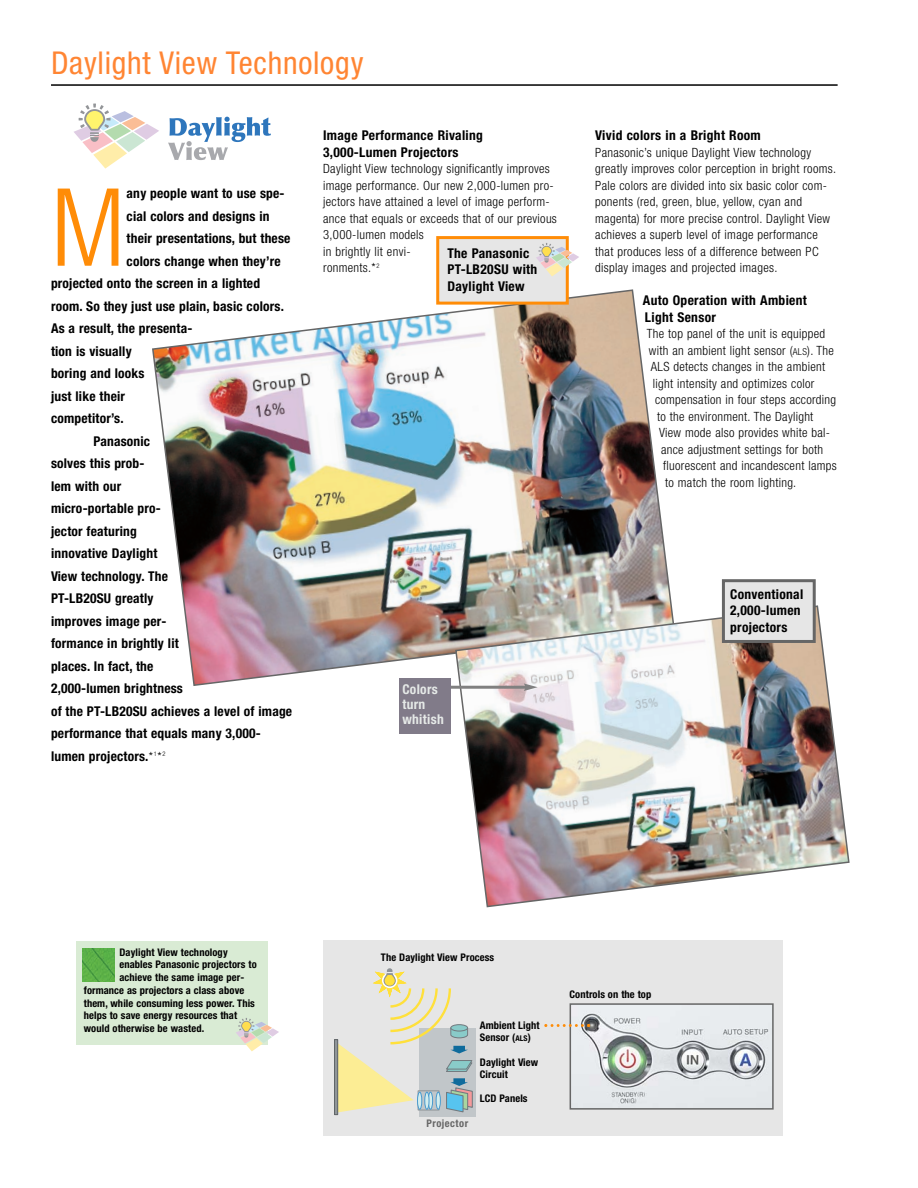
<style>
.page{position:relative;width:918px;height:1188px;background:#fff}
.page>*{position:absolute;margin:0;border:0;box-sizing:border-box;transform-origin:0 0}
.t1{font:300 condensed 108px "Helvetica Neue";color:#ff8c07}
.t2{font:condensed 31.5px "Helvetica Neue";letter-spacing:.025em;color:#ff8533}
.t3{font:700 condensed 13.5px/16.5px "Helvetica Neue";letter-spacing:.015em;color:#000}
.t4{font:700 condensed 13.5px/15px "Helvetica Neue";letter-spacing:.025em;color:#e5e9e7}
.t5{font:300 condensed 12.75px/16.5px "Helvetica Neue";letter-spacing:.025em;color:#000}
.t6{font:700 condensed 10.5px/12px "Helvetica Neue";letter-spacing:.01em;color:#000}
.t7{font:700 condensed 10.5px "Helvetica Neue";letter-spacing:.05em;color:#666}
.s1{font-weight:300;font-size:12.75px}
.s2{font-size:9.6px}
.s3{font-size:7.8px}
</style>
<div class="page">
<div style="left:323px;top:941px;width:459px;height:195px;background:#e6e6e6"></div>
<div style="left:420px;top:1028px;width:56px;height:88px;background:#c1c6c9"></div>
<div style="left:334px;top:1039px;width:4px;height:76px;border:1px solid #606567"></div>
<svg style="left:337px;top:968px;width:136px;height:145px"></svg>
<img style="left:152px;top:289px;width:520px;height:397px">
<img style="left:454px;top:605px;width:396px;height:303px">
<svg style="left:168px;top:117px;width:103px;height:43px"></svg>
<svg style="left:74px;top:104px;width:85px;height:65px"></svg>
<hr style="left:51px;top:84px;width:787px;height:2px;background:#000">
<div style="left:723px;top:581px;width:91px;height:60px;background:#e6e6e6"></div>
<div style="left:722px;top:579px;width:94px;height:64px;border:3px solid #666"></div>
<hr style="left:432px;top:686px;width:94px;height:3px;background:#808080">
<svg style="left:524px;top:683px;width:14px;height:8px"></svg>
<img style="left:573px;top:1006px;width:195px;height:98px">
<div style="left:570px;top:1003px;width:204px;height:107px;border:2px solid #666"></div>
<svg style="left:544px;top:1024px;width:46px;height:3px"></svg>
<div style="left:438px;top:238px;width:129px;height:65px;background:#e6e6e6"></div>
<div style="left:436px;top:236px;width:133px;height:69px;border:3px solid #ff8c07"></div>
<svg style="left:536px;top:243px;width:43px;height:33px"></svg>
<div style="left:76px;top:941px;width:192px;height:104px;background:#d9ebd4"></div>
<img style="left:83px;top:949px;width:32px;height:32px">
<div style="left:399px;top:678px;width:51px;height:55px;background:#817b89"></div>
<svg style="left:236px;top:1018px;width:43px;height:33px"></svg>
<h2 class="t2" style="left:51px;top:51px;width:314px">Daylight View Technology</h2>
<h1 class="t1" style="left:51px;top:189px;width:76px">M</h1>
<p class="t3" style="left:127px;top:186px;width:160px">any people want to use spe-</p>
<p class="t3" style="left:127px;top:209px;width:144px">cial colors and designs in</p>
<p class="t3" style="left:127px;top:231px;width:165px">their presentations, but these</p>
<p class="t3" style="left:127px;top:254px;width:156px">colors change when they’re</p>
<p class="t3" style="left:51px;top:276px;width:211px">projected onto the screen in a lighted</p>
<p class="t3" style="left:51px;top:299px;width:234px">room. So they just use plain, basic colors.</p>
<p class="t3" style="left:51px;top:321px;width:143px">As a result, the presenta-</p>
<p class="t3" style="left:51px;top:344px;width:82px">tion is visually</p>
<p class="t3" style="left:51px;top:366px;width:95px">boring and looks</p>
<p class="t3" style="left:51px;top:389px;width:76px">just like their</p>
<p class="t3" style="left:51px;top:411px;width:74px">competitor’s.</p>
<p class="t3" style="left:94px;top:434px;width:58px">Panasonic</p>
<p class="t3" style="left:51px;top:456px;width:95px">solves this prob-</p>
<p class="t3" style="left:51px;top:479px;width:72px">lem with our</p>
<p class="t3" style="left:51px;top:501px;width:111px">micro-portable pro-</p>
<p class="t3" style="left:51px;top:524px;width:87px">jector featuring</p>
<p class="t3" style="left:51px;top:546px;width:108px">innovative Daylight</p>
<p class="t3" style="left:51px;top:569px;width:118px">View technology. The</p>
<p class="t3" style="left:51px;top:591px;width:104px">PT-LB20SU greatly</p>
<p class="t3" style="left:51px;top:614px;width:117px">improves image per-</p>
<p class="t3" style="left:51px;top:636px;width:129px">formance in brightly lit</p>
<p class="t3" style="left:51px;top:659px;width:104px">places. In fact, the</p>
<p class="t3" style="left:51px;top:681px;width:133px">2,000-lumen brightness</p>
<p class="t3" style="left:51px;top:704px;width:243px">of the PT-LB20SU achieves a level of image</p>
<p class="t3" style="left:51px;top:726px;width:211px">performance that equals many 3,000-</p>
<p class="t3" style="left:51px;top:749px;width:116px">lumen projectors.<span class="s1">*</span> <sup>1</sup><span class="s1">*</span> <sup>2</sup></p>
<p class="t3" style="left:323px;top:128px;width:161px">Image Performance Rivaling<br>3,000-Lumen Projectors</p>
<p class="t5" style="left:323px;top:162px;width:235px">Daylight View technology significantly improves image performance. Our new 2,000-lumen pro&shy;jectors have attained a level of image perform&shy;ance that equals or exceeds that of our previous 3,000-lumen models<br>in brightly lit envi-<br>ronments.* <sup>2</sup></p>
<p class="t3" style="left:447px;top:246px;width:91px">The Panasonic<br>PT-LB20SU with<br>Daylight View</p>
<p class="t4" style="left:402px;top:683px;width:43px">Colors turn whitish</p>
<p class="t3" style="left:595px;top:128px;width:167px">Vivid colors in a Bright Room</p>
<p class="t5" style="left:595px;top:145px;width:242px">Panasonic’s unique Daylight View technology greatly improves color perception in bright rooms.<br>Pale colors are divided into six basic color com&shy;ponents (red, green, blue, yellow, cyan and magenta) for more precise control. Daylight View achieves a superb level of image performance that produces less of a difference between PC display images and projected images.</p>
<p class="t3" style="left:643px;top:293px;width:165px">Auto Operation with Ambient<br>Light Sensor</p>
<p class="t5" style="left:647px;top:327px;width:180px">The top panel of the unit is equipped</p>
<p class="t5" style="left:649px;top:343px;width:186px">with an ambient light sensor (<span class="s2">ALS</span>). The</p>
<p class="t5" style="left:651px;top:360px;width:176px">ALS detects changes in the ambient</p>
<p class="t5" style="left:653px;top:376px;width:163px">light intensity and optimizes color</p>
<p class="t5" style="left:655px;top:393px;width:183px">compensation in four steps according</p>
<p class="t5" style="left:657px;top:409px;width:158px">to the environment. The Daylight</p>
<p class="t5" style="left:659px;top:426px;width:173px">View mode also provides white bal-</p>
<p class="t5" style="left:661px;top:442px;width:164px">ance adjustment settings for both</p>
<p class="t5" style="left:663px;top:459px;width:175px">fluorescent and incandescent lamps</p>
<p class="t5" style="left:665px;top:475px;width:133px">to match the room lighting.</p>
<p class="t3" style="left:730px;top:587px;width:75px">Conventional<br>2,000-lumen projectors</p>
<p class="t6" style="left:119px;top:947px;width:110px">Daylight View technology</p>
<p class="t6" style="left:119px;top:960px;width:139px">enables Panasonic projectors to</p>
<p class="t6" style="left:119px;top:972px;width:126px">achieve the same image per-</p>
<p class="t6" style="left:84px;top:985px;width:162px">formance as projectors a class above</p>
<p class="t6" style="left:84px;top:998px;width:173px">them, while consuming less power. This</p>
<p class="t6" style="left:84px;top:1011px;width:155px">helps to save energy resources that</p>
<p class="t6" style="left:84px;top:1023px;width:122px">would otherwise be wasted.</p>
<p class="t6" style="left:381px;top:952px;width:115px">The Daylight View Process</p>
<p class="t7" style="left:426px;top:1120px;width:43px">Projector</p>
<p class="t6" style="left:480px;top:1020px;width:61px">Ambient Light<br>Sensor (<span class="s3">ALS</span>)</p>
<p class="t6" style="left:480px;top:1057px;width:60px">Daylight View<br>Circuit</p>
<p class="t6" style="left:480px;top:1093px;width:49px">LCD Panels</p>
<p class="t6" style="left:570px;top:989px;width:83px">Controls on the top</p>
</div>
